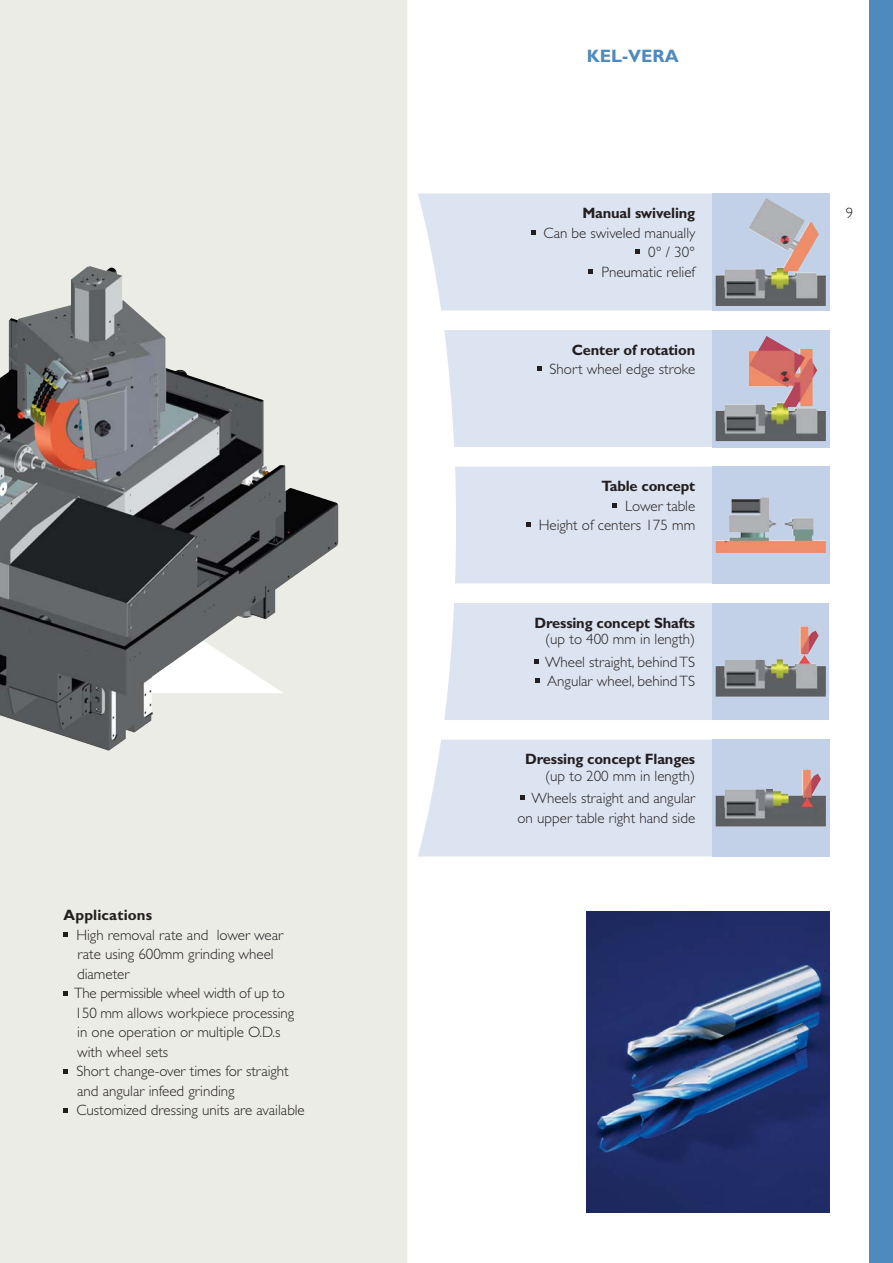
<style>
.page{position:relative;width:893px;height:1263px;background:#fff}
.page>*{position:absolute;margin:0;border:0;box-sizing:border-box;transform-origin:0 0}
.t1{font:700 18px "Gill Sans";color:#4e8abe}
.t2{font:300 15px/19.5px "Gill Sans";color:#231f20;text-align:right}
.t3{font:700 15px "Gill Sans";letter-spacing:-.01em;color:#231f20}
.t4{font:700 15px "Gill Sans";letter-spacing:.01em;color:#231f20}
</style>
<div class="page">
<div style="left:0;top:0;width:407px;height:1263px;background:#ecece7"></div>
<div style="left:870px;top:0;width:23px;height:1263px;background:#4e8abe"></div>
<div style="left:418px;top:193px;width:294px;height:117px;background:#dde4f1"></div>
<div style="left:418px;top:740px;width:294px;height:116px;background:#dde4f1"></div>
<div style="left:712px;top:193px;width:117px;height:117px;background:#c2d1e7"></div>
<img style="left:716px;top:198px;width:110px;height:108px">
<div style="left:712px;top:739px;width:117px;height:117px;background:#c2d1e7"></div>
<img style="left:715px;top:769px;width:111px;height:57px">
<img style="left:587px;top:912px;width:242px;height:301px">
<img style="left:0;top:346px;width:323px;height:405px">
<svg style="left:531px;top:230px;width:4px;height:5px"></svg>
<svg style="left:636px;top:250px;width:4px;height:4px"></svg>
<svg style="left:589px;top:269px;width:4px;height:5px"></svg>
<svg style="left:444px;top:330px;width:385px;height:117px"></svg>
<svg style="left:455px;top:467px;width:374px;height:116px"></svg>
<svg style="left:520px;top:796px;width:5px;height:4px"></svg>
<svg style="left:64px;top:932px;width:4px;height:5px"></svg>
<svg style="left:64px;top:991px;width:4px;height:4px"></svg>
<svg style="left:64px;top:1069px;width:4px;height:4px"></svg>
<svg style="left:64px;top:1108px;width:4px;height:4px"></svg>
<svg style="left:444px;top:603px;width:385px;height:117px"></svg>
<p class="t4" style="left:63px;top:910px;width:90px">Applications</p>
<p class="t2" style="left:74px;top:926px;width:232px;text-align:left">High removal rate and lower wear rate using 600mm grinding wheel diameter<br>The permissible wheel width of up to<br>150 mm allows workpiece processing in one operation or multiple O.D.s with wheel sets<br>Short change-over times for straight and angular infeed grinding<br>Customized dressing units are available</p>
<p class="t1" style="left:587px;top:50px;width:94px">KEL-VERA</p>
<p class="t3" style="left:582px;top:208px;width:114px">Manual swiveling</p>
<p class="t2" style="left:543px;top:224px;width:153px">Can be swiveled manually<br>0° / 30°<br>Pneumatic relief</p>
<p class="t3" style="left:572px;top:344px;width:125px">Center of rotation</p>
<p class="t2" style="left:549px;top:361px;width:147px">Short wheel edge stroke</p>
<p class="t3" style="left:601px;top:481px;width:95px">Table concept</p>
<p class="t2" style="left:539px;top:497px;width:158px">Lower table<br>Height of centers 175 mm</p>
<p class="t3" style="left:534px;top:617px;width:162px">Dressing concept Shafts</p>
<p class="t2" style="left:545px;top:629px;width:152px;line-height:22.5px;text-align:left">(up to 400 mm in length)<br>Wheel straight, behind TS</p>
<p class="t2" style="left:547px;top:673px;width:149px">Angular wheel, behind TS</p>
<p class="t3" style="left:525px;top:754px;width:172px">Dressing concept Flanges</p>
<p class="t2" style="left:532px;top:766px;width:165px;line-height:22.5px">(up to 200 mm in length)<br>Wheels straight and angular</p>
<p class="t2" style="left:517px;top:809px;width:179px">on upper table right hand side</p>
<p class="t2" style="left:846px;top:205px;width:9px">9</p>
</div>
